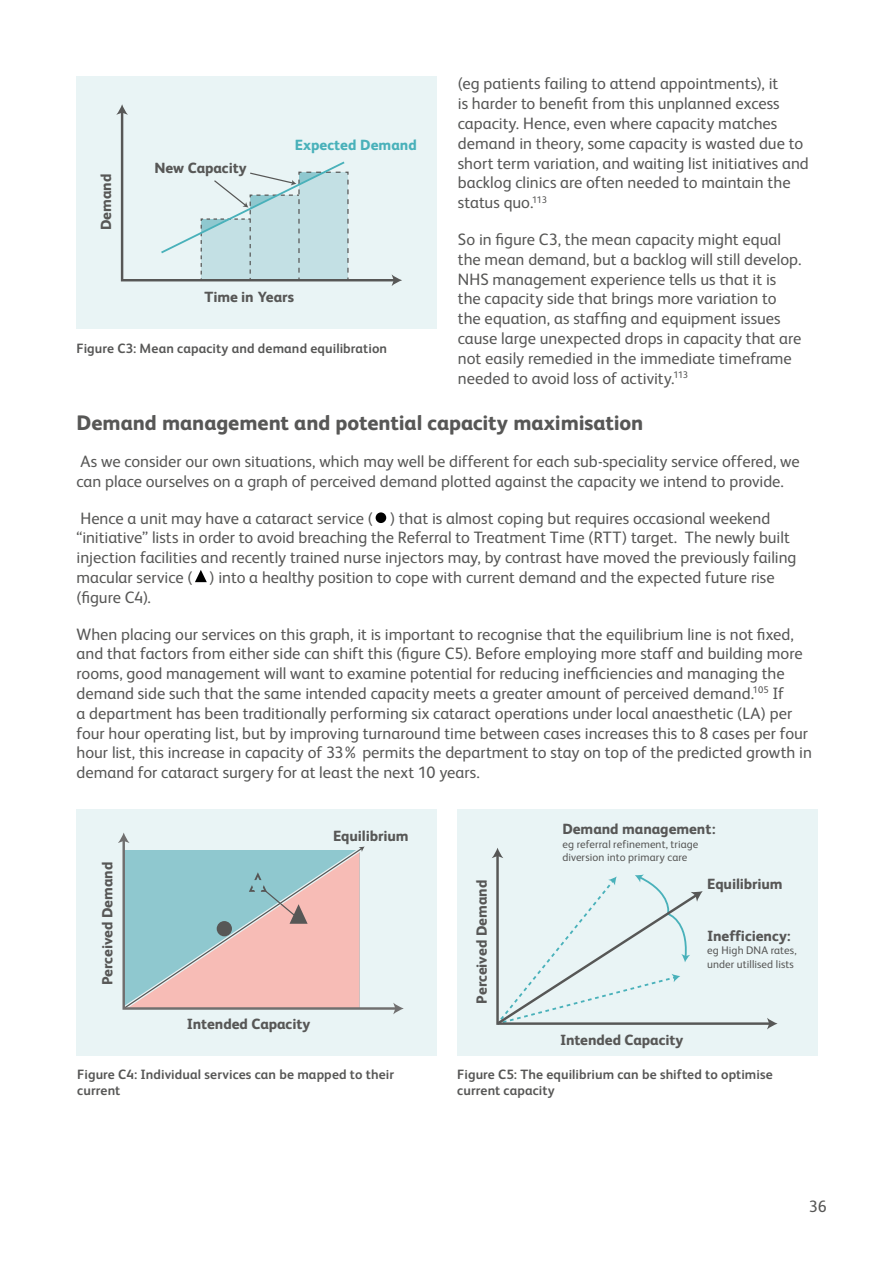
<style>
.page{position:relative;width:893px;height:1263px;background:#fff}
.page>*{position:absolute;margin:0;border:0;box-sizing:border-box;transform-origin:0 0}
.t1{font:800 21px "FS Albert";letter-spacing:-.005em;color:#575756}
.t2{font:16.5px/19.8px "FS Albert";color:#575756}
.t3{font:800 14.7px "FS Albert";letter-spacing:-.005em;color:#575756}
.t4{font:800 14.7px "FS Albert";letter-spacing:.005em;color:#49b1ba}
.t5{font:700 13.5px/16.2px "FS Albert";letter-spacing:.005em;color:#575756}
.t6{font:11.1px/13.4px "FS Albert";letter-spacing:.005em;color:#575756}
</style>
<div class="page">
<div style="left:376px;top:512px;width:10px;height:11px;background:#000;border-radius:50%"></div>
<svg style="left:195px;top:570px;width:12px;height:12px"></svg>
<div style="left:77px;top:77px;width:360px;height:252px;background:#e9f4f5"></div>
<svg style="left:120px;top:115px;width:272px;height:167px"></svg>
<svg style="left:116px;top:104px;width:12px;height:11px"></svg>
<svg style="left:392px;top:275px;width:10px;height:11px"></svg>
<div style="left:77px;top:809px;width:360px;height:247px;background:#e9f4f5"></div>
<svg style="left:393px;top:1003px;width:11px;height:11px"></svg>
<svg style="left:118px;top:832px;width:247px;height:178px"></svg>
<div style="left:457px;top:809px;width:360px;height:247px;background:#e9f4f5"></div>
<svg style="left:496px;top:858px;width:271px;height:167px"></svg>
<svg style="left:492px;top:848px;width:11px;height:10px"></svg>
<svg style="left:767px;top:1018px;width:11px;height:11px"></svg>
<p class="t2" style="left:458px;top:74px;width:352px">(eg patients failing to attend appointments), it<br>is harder to benefit from this unplanned excess capacity. Hence, even where capacity matches demand in theory, some capacity is wasted due to short term variation, and waiting list initiatives and backlog clinics are often needed to maintain the status quo.<sup>113</sup></p>
<p class="t2" style="left:458px;top:229px;width:345px">So in figure C3, the mean capacity might equal the mean demand, but a backlog will still develop.<br>NHS management experience tells us that it is the capacity side that brings more variation to the equation, as staffing and equipment issues cause large unexpected drops in capacity that are not easily remedied in the immediate timeframe needed to avoid loss of activity.<sup>113</sup></p>
<p class="t1" style="left:77px;top:411px;width:568px">Demand management and potential capacity maximisation</p>
<p class="t2" style="left:77px;top:451px;width:725px">As we consider our own situations, which may well be different for each sub-speciality service offered, we can place ourselves on a graph of perceived demand plotted against the capacity we intend to provide.</p>
<p class="t2" style="left:77px;top:508px;width:721px">Hence a unit may have a cataract service ( ) that is almost coping but requires occasional weekend “initiative” lists in order to avoid breaching the Referral to Treatment Time (RTT) target. The newly built injection facilities and recently trained nurse injectors may, by contrast have moved the previously failing macular service ( ) into a healthy position to cope with current demand and the expected future rise (figure C4).</p>
<p class="t2" style="left:77px;top:624px;width:737px">When placing our services on this graph, it is important to recognise that the equilibrium line is not fixed, and that factors from either side can shift this (figure C5). Before employing more staff and building more rooms, good management will want to examine potential for reducing inefficiencies and managing the demand side such that the same intended capacity meets a greater amount of perceived demand.<sup>105</sup> If<br>a department has been traditionally performing six cataract operations under local anaesthetic (LA) per four hour operating list, but by improving turnaround time between cases increases this to 8 cases per four hour list, this increase in capacity of 33% permits the department to stay on top of the predicted growth in demand for cataract surgery for at least the next 10 years.</p>
<p class="t4" style="left:295px;top:136px;width:124px">Expected Demand</p>
<p class="t3" style="left:154px;top:159px;width:94px">New Capacity</p>
<p class="t3" style="left:98px;top:230px;width:58px;rotate:-90deg">Demand</p>
<p class="t3" style="left:204px;top:288px;width:91px">Time in Years</p>
<p class="t5" style="left:77px;top:340px;width:312px">Figure C3: Mean capacity and demand equilibration</p>
<p class="t3" style="left:99px;top:985px;width:125px;rotate:-90deg">Perceived Demand</p>
<p class="t3" style="left:333px;top:828px;width:77px">Equilibrium</p>
<p class="t3" style="left:187px;top:1015px;width:125px">Intended Capacity</p>
<p class="t5" style="left:77px;top:1066px;width:318px">Figure C4: Individual services can be mapped to their current</p>
<p class="t3" style="left:473px;top:1004px;width:125px;rotate:-90deg">Perceived Demand</p>
<p class="t3" style="left:562px;top:820px;width:154px">Demand management:</p>
<p class="t6" style="left:562px;top:837px;width:137px">eg referral refinement, triage diversion into primary care</p>
<p class="t3" style="left:707px;top:875px;width:77px">Equilibrium</p>
<p class="t3" style="left:707px;top:927px;width:85px">Inefficiency:</p>
<p class="t6" style="left:707px;top:944px;width:91px">eg High DNA rates, under utillised lists</p>
<p class="t3" style="left:560px;top:1031px;width:125px">Intended Capacity</p>
<p class="t5" style="left:457px;top:1066px;width:317px">Figure C5: The equilibrium can be shifted to optimise current capacity</p>
<p class="t2" style="left:809px;top:1196px;width:19px">36</p>
</div>
